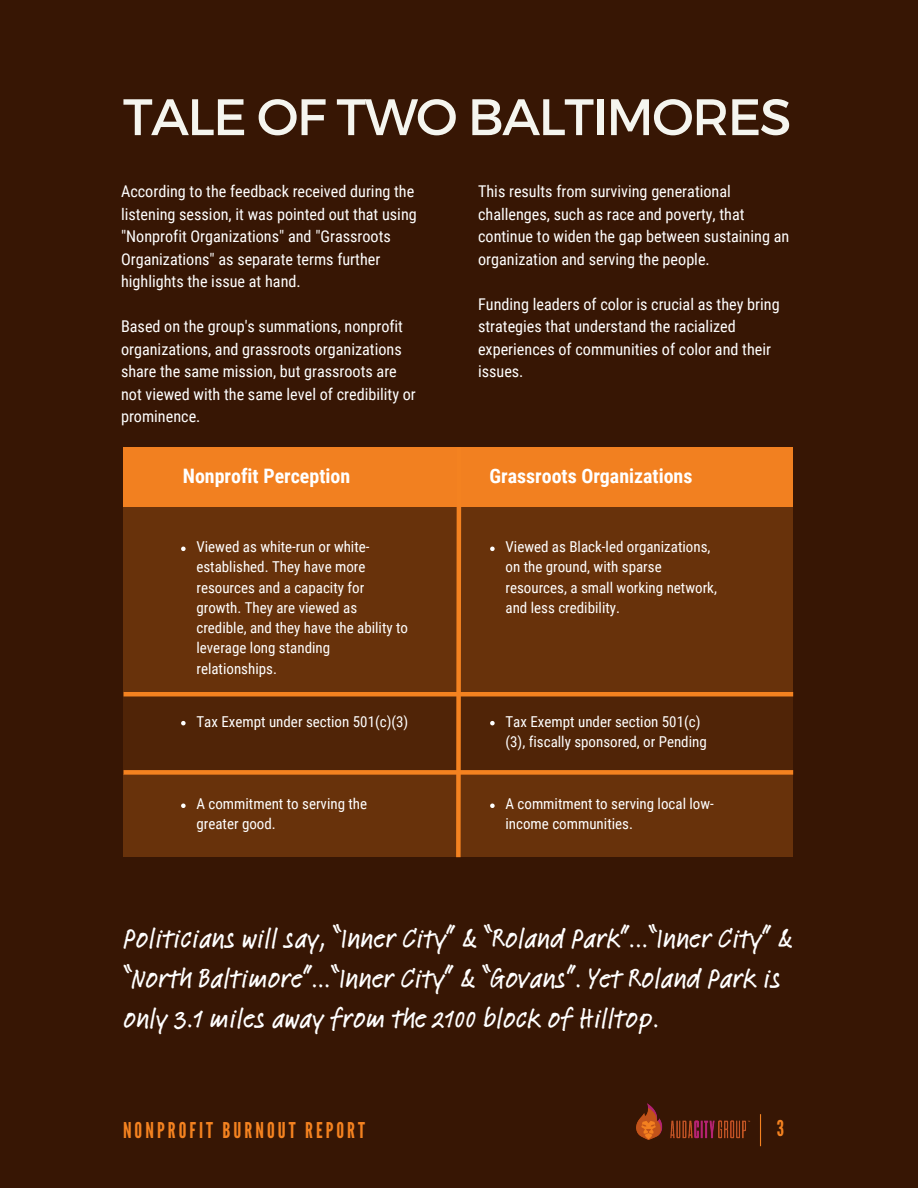
<style>
.page{position:relative;width:918px;height:1188px;background:#371604}
.page>*{position:absolute;margin:0;border:0;box-sizing:border-box;transform-origin:0 0}
.t1{font:51.15px "Montserrat";letter-spacing:-.03em;color:#f5f5ef}
.t2{font:500 28.35px/39.8px "Feltpen Com";color:#fff}
.t3{font:21.75px "League Gothic";letter-spacing:.14em;color:#f48220}
.t4{font:700 19.95px "Roboto Condensed";color:#fff}
.t5{font:16.2px/22.5px "Roboto Condensed";color:#fff}
.t6{font:15px/20.2px "Roboto Condensed";color:#fff}
</style>
<div class="page">
<div style="left:124px;top:447px;width:669px;height:60px;background:#f28020"></div>
<div style="left:124px;top:507px;width:669px;height:185px;background:#68320b"></div>
<div style="left:124px;top:692px;width:669px;height:82px;background:#502407"></div>
<div style="left:124px;top:775px;width:669px;height:82px;background:#68320b"></div>
<svg style="left:181px;top:547px;width:5px;height:4px"></svg>
<svg style="left:181px;top:721px;width:5px;height:4px"></svg>
<svg style="left:181px;top:804px;width:5px;height:4px"></svg>
<svg style="left:490px;top:547px;width:5px;height:4px"></svg>
<svg style="left:490px;top:721px;width:5px;height:4px"></svg>
<svg style="left:490px;top:804px;width:5px;height:4px"></svg>
<hr style="left:760px;top:1114px;width:1px;height:32px;background:#f48220">
<img style="left:637px;top:1103px;width:114px;height:37px">
<svg style="left:454px;top:507px;width:10px;height:351px"></svg>
<hr style="left:124px;top:692px;width:669px;height:4px;background:#f48220">
<div style="left:124px;top:770px;width:669px;height:5px;background:#f48220"></div>
<p class="t1" style="left:123px;top:84px;width:670px">TALE OF TWO BALTIMORES</p>
<p class="t5" style="left:121px;top:180px;width:297px">According to the feedback received during the listening session, it was pointed out that using "Nonprofit Organizations" and "Grassroots Organizations" as separate terms further highlights the issue at hand.</p>
<p class="t5" style="left:121px;top:315px;width:296px">Based on the group's summations, nonprofit organizations, and grassroots organizations share the same mission, but grassroots are not viewed with the same level of credibility or prominence.</p>
<p class="t5" style="left:478px;top:180px;width:313px">This results from surviving generational challenges, such as race and poverty, that continue to widen the gap between sustaining an organization and serving the people.</p>
<p class="t5" style="left:478px;top:293px;width:303px">Funding leaders of color is crucial as they bring strategies that understand the racialized experiences of communities of color and their issues.</p>
<p class="t4" style="left:183px;top:464px;width:169px">Nonprofit Perception</p>
<p class="t4" style="left:489px;top:464px;width:205px">Grassroots Organizations</p>
<p class="t6" style="left:196px;top:537px;width:213px">Viewed as white-run or white&shy;established. They have more resources and a capacity for growth. They are viewed as credible, and they have the ability to leverage long standing relationships.</p>
<p class="t6" style="left:196px;top:711px;width:213px">Tax Exempt under section 501(c)(3)</p>
<p class="t6" style="left:196px;top:794px;width:172px">A commitment to serving the greater good.</p>
<p class="t6" style="left:506px;top:537px;width:213px">Viewed as Black-led organizations, on the ground, with sparse resources, a small working network, and less credibility.</p>
<p class="t6" style="left:506px;top:711px;width:203px">Tax Exempt under section 501(c) (3), fiscally sponsored, or Pending</p>
<p class="t6" style="left:506px;top:794px;width:210px">A commitment to serving local low&shy;income communities.</p>
<p class="t2" style="left:123px;top:918px;width:671px">Politicians will say, “Inner City” &amp; “Roland Park”...“Inner City” &amp; “North Baltimore”...“Inner City” &amp; “Govans”. Yet Roland Park is only 3.1 miles away from the 2100 block of Hilltop.</p>
<p class="t3" style="left:123px;top:1117px;width:244px">NONPROFIT BURNOUT REPORT</p>
<p class="t3" style="left:777px;top:1116px;width:9px">3</p>
</div>
